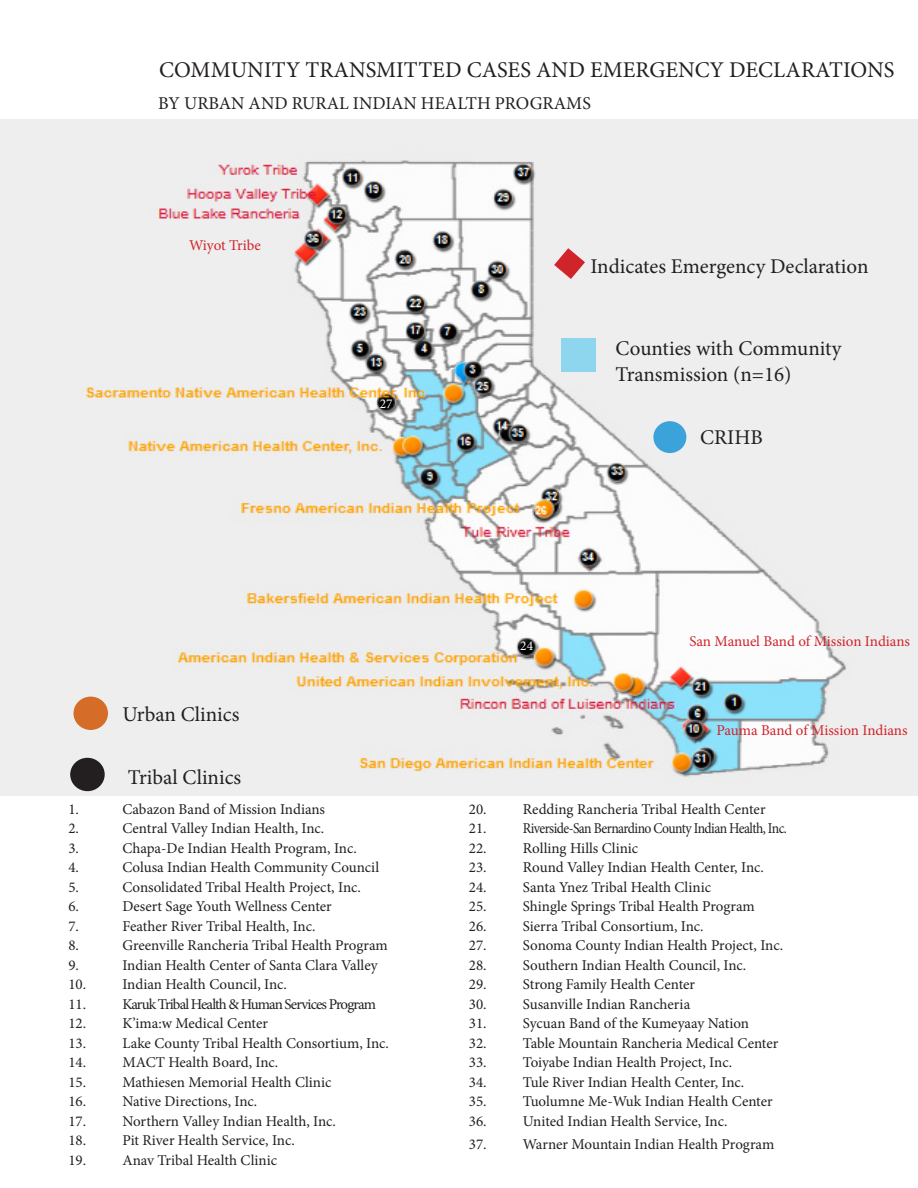
<style>
.page{position:relative;width:918px;height:1188px;background:#fff}
.page>*{position:absolute;margin:0;border:0;box-sizing:border-box;transform-origin:0 0}
.t1{font:22.5px "Minion Pro";color:#231f20}
.t2{font:21px/25.2px "Minion Pro";color:#231f20}
.t3{font:18px "Minion Pro";color:#231f20}
.t4{font:15px "Minion Pro";color:#231f20}
.t5{font:15px "Minion Pro";letter-spacing:-.005em;color:#d1232a}
.t6{font:15px "Minion Pro";letter-spacing:-.04em;color:#231f20;scale:.91 1}
.t7{font:15px "Minion Pro";letter-spacing:-.06em;color:#231f20}
.t8{font:13.5px "Minion Pro";color:#fff}
</style>
<div class="page">
<img style="left:0;top:119px;width:918px;height:677px">
<div style="left:653px;top:421px;width:33px;height:32px;background:#3ca2da;border-radius:50%"></div>
<div style="left:562px;top:338px;width:34px;height:34px;background:#8dd6ee"></div>
<div style="left:71px;top:759px;width:33px;height:31px;background:#231f20;border-radius:50%"></div>
<div style="left:70px;top:758px;width:35px;height:33px;border:2px solid #231f20;border-radius:50%"></div>
<svg style="left:554px;top:248px;width:31px;height:31px"></svg>
<div style="left:74px;top:697px;width:33px;height:32px;background:#d56c27;border-radius:50%"></div>
<div style="left:74px;top:697px;width:34px;height:33px;border:2px solid #d56c27;border-radius:50%"></div>
<p class="t1" style="left:159px;top:55px;width:737px">COMMUNITY TRANSMITTED CASES AND EMERGENCY DECLARATIONS</p>
<p class="t3" style="left:158px;top:91px;width:434px">BY URBAN AND RURAL INDIAN HEALTH PROGRAMS</p>
<p class="t5" style="left:189px;top:235px;width:73px">Wiyot Tribe</p>
<p class="t2" style="left:122px;top:702px;width:119px">Urban Clinics</p>
<p class="t2" style="left:128px;top:765px;width:115px">Tribal Clinics</p>
<p class="t8" style="left:380px;top:394px;width:14px">27</p>
<p class="t4" style="left:68px;top:799px;width:12px">1.</p>
<p class="t4" style="left:122px;top:799px;width:204px">Cabazon Band of Mission Indians</p>
<p class="t4" style="left:68px;top:818px;width:12px">2.</p>
<p class="t4" style="left:122px;top:818px;width:203px">Central Valley Indian Health, Inc.</p>
<p class="t4" style="left:68px;top:838px;width:12px">3.</p>
<p class="t4" style="left:122px;top:838px;width:236px">Chapa-De Indian Health Program, Inc.</p>
<p class="t4" style="left:68px;top:857px;width:12px">4.</p>
<p class="t4" style="left:122px;top:857px;width:258px">Colusa Indian Health Community Council</p>
<p class="t4" style="left:68px;top:877px;width:12px">5.</p>
<p class="t4" style="left:122px;top:877px;width:240px">Consolidated Tribal Health Project, Inc.</p>
<p class="t4" style="left:68px;top:896px;width:12px">6.</p>
<p class="t4" style="left:122px;top:896px;width:211px">Desert Sage Youth Wellness Center</p>
<p class="t4" style="left:68px;top:916px;width:12px">7.</p>
<p class="t4" style="left:122px;top:916px;width:195px">Feather River Tribal Health, Inc.</p>
<p class="t4" style="left:68px;top:935px;width:12px">8.</p>
<p class="t4" style="left:122px;top:935px;width:267px">Greenville Rancheria Tribal Health Program</p>
<p class="t4" style="left:68px;top:955px;width:12px">9.</p>
<p class="t4" style="left:122px;top:955px;width:257px">Indian Health Center of Santa Clara Valley</p>
<p class="t4" style="left:68px;top:974px;width:19px">10.</p>
<p class="t4" style="left:122px;top:974px;width:166px">Indian Health Council, Inc.</p>
<p class="t4" style="left:68px;top:994px;width:19px">11.</p>
<p class="t7" style="left:122px;top:994px;width:255px">Karuk Tribal Health &amp; Human Services Program</p>
<p class="t4" style="left:68px;top:1013px;width:19px">12.</p>
<p class="t4" style="left:122px;top:1013px;width:147px">K’ima:w Medical Center</p>
<p class="t4" style="left:68px;top:1033px;width:19px">13.</p>
<p class="t4" style="left:122px;top:1033px;width:268px">Lake County Tribal Health Consortium, Inc.</p>
<p class="t4" style="left:68px;top:1052px;width:19px">14.</p>
<p class="t4" style="left:122px;top:1052px;width:157px">MACT Health Board, Inc.</p>
<p class="t4" style="left:68px;top:1072px;width:19px">15.</p>
<p class="t4" style="left:122px;top:1072px;width:211px">Mathiesen Memorial Health Clinic</p>
<p class="t4" style="left:68px;top:1091px;width:19px">16.</p>
<p class="t4" style="left:122px;top:1091px;width:136px">Native Directions, Inc.</p>
<p class="t4" style="left:68px;top:1111px;width:19px">17.</p>
<p class="t4" style="left:122px;top:1111px;width:215px">Northern Valley Indian Health, Inc.</p>
<p class="t4" style="left:68px;top:1130px;width:19px">18.</p>
<p class="t4" style="left:122px;top:1130px;width:174px">Pit River Health Service, Inc.</p>
<p class="t4" style="left:68px;top:1150px;width:19px">19.</p>
<p class="t4" style="left:122px;top:1150px;width:156px">Anav Tribal Health Clinic</p>
<p class="t2" style="left:590px;top:253px;width:280px">Indicates Emergency Declaration</p>
<p class="t2" style="left:616px;top:336px;width:227px">Counties with Community<br>Transmission (n=16)</p>
<p class="t8" style="left:520px;top:637px;width:14px">24</p>
<p class="t2" style="left:700px;top:424px;width:64px">CRIHB</p>
<p class="t5" style="left:689px;top:631px;width:222px">San Manuel Band of Mission Indians</p>
<p class="t5" style="left:716px;top:720px;width:193px">Pauma Band of Mission Indians</p>
<p class="t4" style="left:469px;top:799px;width:19px">20.</p>
<p class="t4" style="left:523px;top:799px;width:244px">Redding Rancheria Tribal Health Center</p>
<p class="t4" style="left:469px;top:818px;width:19px">21.</p>
<p class="t6" style="left:523px;top:818px;width:292px">Riverside-San Bernardino County Indian Health, Inc.</p>
<p class="t4" style="left:469px;top:838px;width:19px">22.</p>
<p class="t4" style="left:523px;top:838px;width:117px">Rolling Hills Clinic</p>
<p class="t4" style="left:469px;top:857px;width:19px">23.</p>
<p class="t4" style="left:523px;top:857px;width:243px">Round Valley Indian Health Center, Inc.</p>
<p class="t4" style="left:469px;top:877px;width:19px">24.</p>
<p class="t4" style="left:523px;top:877px;width:190px">Santa Ynez Tribal Health Clinic</p>
<p class="t4" style="left:469px;top:896px;width:19px">25.</p>
<p class="t4" style="left:523px;top:896px;width:233px">Shingle Springs Tribal Health Program</p>
<p class="t4" style="left:469px;top:916px;width:19px">26.</p>
<p class="t4" style="left:523px;top:916px;width:182px">Sierra Tribal Consortium, Inc.</p>
<p class="t4" style="left:469px;top:935px;width:19px">27.</p>
<p class="t4" style="left:523px;top:935px;width:262px">Sonoma County Indian Health Project, Inc.</p>
<p class="t4" style="left:469px;top:955px;width:19px">28.</p>
<p class="t4" style="left:523px;top:955px;width:225px">Southern Indian Health Council, Inc.</p>
<p class="t4" style="left:469px;top:974px;width:19px">29.</p>
<p class="t4" style="left:523px;top:974px;width:174px">Strong Family Health Center</p>
<p class="t4" style="left:469px;top:994px;width:19px">30.</p>
<p class="t4" style="left:523px;top:994px;width:169px">Susanville Indian Rancheria</p>
<p class="t4" style="left:469px;top:1013px;width:19px">31.</p>
<p class="t4" style="left:523px;top:1013px;width:228px">Sycuan Band of the Kumeyaay Nation</p>
<p class="t4" style="left:469px;top:1033px;width:19px">32.</p>
<p class="t4" style="left:523px;top:1033px;width:257px">Table Mountain Rancheria Medical Center</p>
<p class="t4" style="left:469px;top:1052px;width:19px">33.</p>
<p class="t4" style="left:523px;top:1052px;width:211px">Toiyabe Indian Health Project, Inc.</p>
<p class="t4" style="left:469px;top:1072px;width:19px">34.</p>
<p class="t4" style="left:523px;top:1072px;width:223px">Tule River Indian Health Center, Inc.</p>
<p class="t4" style="left:469px;top:1091px;width:19px">35.</p>
<p class="t4" style="left:523px;top:1091px;width:251px">Tuolumne Me-Wuk Indian Health Center</p>
<p class="t4" style="left:469px;top:1111px;width:19px">36.</p>
<p class="t4" style="left:523px;top:1111px;width:206px">United Indian Health Service, Inc.</p>
<p class="t4" style="left:469px;top:1134px;width:19px">37.</p>
<p class="t4" style="left:523px;top:1134px;width:253px">Warner Mountain Indian Health Program</p>
</div>
